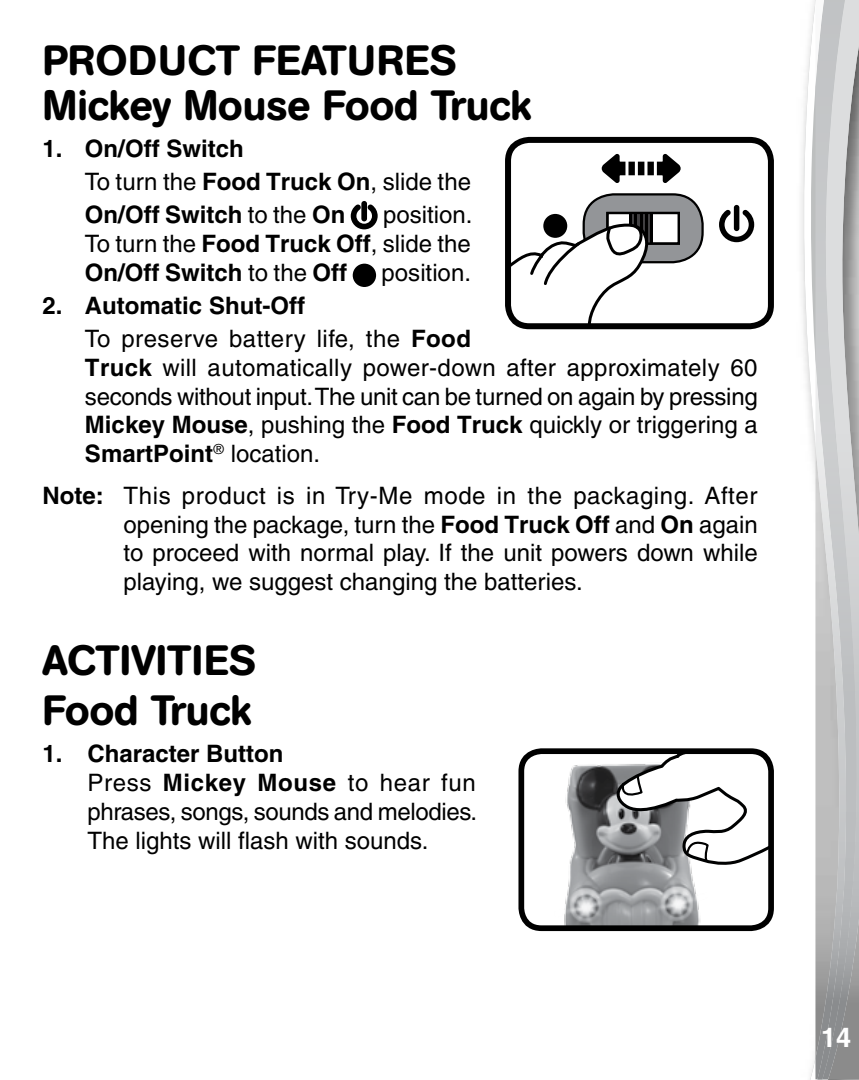
<style>
.page{position:relative;width:859px;height:1080px;background:#fff}
.page>*{position:absolute;margin:0;border:0;box-sizing:border-box;transform-origin:0 0}
.t1{font:500 42px/45px "AG Book Rounded";color:#000}
.t2{font:700 27px "Helvetica";color:#fff}
.t3{font:500 24px/28.8px "Helvetica";color:#000;text-align:justify}
.t4{font:700 24px/33px "Helvetica";color:#000}
.t5{font:500 24px/33px "Helvetica";letter-spacing:.02em;color:#000}
.s1{font-weight:500}
.s2{font-weight:700}
</style>
<div class="page">
<svg style="left:803px;top:0;width:12px;height:1080px"></svg>
<svg style="left:815px;top:1079px;width:13px;height:1px"></svg>
<img style="left:858px;top:0;width:1px;height:1079px">
<img style="left:848px;top:0;width:10px;height:1079px">
<img style="left:815px;top:0;width:33px;height:1079px">
<div style="left:361px;top:201px;width:6px;height:20px;background:#000;border-radius:3px"></div>
<svg style="left:351px;top:204px;width:27px;height:25px"></svg>
<div style="left:353px;top:264px;width:23px;height:23px;background:#000;border-radius:50%"></div>
<div style="left:584px;top:194px;width:118px;height:68px;background:#939598;border-radius:30px"></div>
<div style="left:734px;top:205px;width:5px;height:26px;background:#000;border-radius:3px"></div>
<svg style="left:719px;top:210px;width:35px;height:32px"></svg>
<div style="left:505px;top:137px;width:269px;height:192px;border:6px solid #000;border-radius:21px"></div>
<svg style="left:508px;top:140px;width:173px;height:186px"></svg>
<img style="left:525px;top:755px;width:236px;height:169px">
<svg style="left:614px;top:755px;width:153px;height:113px"></svg>
<div style="left:518px;top:748px;width:256px;height:183px;border:6px solid #000;border-radius:20px"></div>
<h1 class="t1" style="left:42px;top:38px;width:491px">PRODUCT FEATURES<br>Mickey Mouse Food Truck</h1>
<p class="t4" style="left:85px;top:132px;width:387px;text-indent:-43px">1. On/Off Switch<br><span class="s1">To turn the</span> Food Truck On<span class="s1">, slide the<br></span>On/Off Switch <span class="s1">to the</span> On</p>
<p class="t3" style="left:85px;top:201px;width:389px;text-indent:298px">position.<br>To turn the <span class="s2">Food Truck Off</span>, slide the <span class="s2">On/Off Switch</span> to the <span class="s2">Off</span></p>
<p class="t3" style="left:382px;top:258px;width:91px">position.</p>
<p class="t5" style="left:85px;top:289px;width:388px;text-indent:-43px"><span class="s2">2. Automatic Shut-Off<br></span>To preserve battery life, the <span class="s2">Food</span></p>
<p class="t3" style="left:85px;top:353px;width:674px"><span class="s2">Truck</span> will automatically power-down after approximately 60 seconds without input. The unit can be turned on again by pressing <span class="s2">Mickey Mouse</span>, pushing the <span class="s2">Food Truck</span> quickly or triggering a <span class="s2">SmartPoint</span><sup>®</sup> location.</p>
<p class="t3" style="left:123px;top:481px;width:636px;text-indent:-81px"><span class="s2">Note:</span> This product is in Try-Me mode in the packaging. After opening the package, turn the <span class="s2">Food Truck Off</span> and <span class="s2">On</span> again to proceed with normal play. If the unit powers down while playing, we suggest changing the batteries.</p>
<h1 class="t1" style="left:42px;top:635px;width:215px;line-height:50.4px">ACTIVITIES<br>Food Truck</h1>
<p class="t3" style="left:87px;top:740px;width:391px;text-align:left;text-indent:-45px"><span class="s2">1. Character Button<br></span>Press <span class="s2">Mickey Mouse</span> to hear fun phrases, songs, sounds and melodies.<br>The lights will flash with sounds.</p>
<p class="t2" style="left:821px;top:1021px;width:32px">14</p>
</div>
